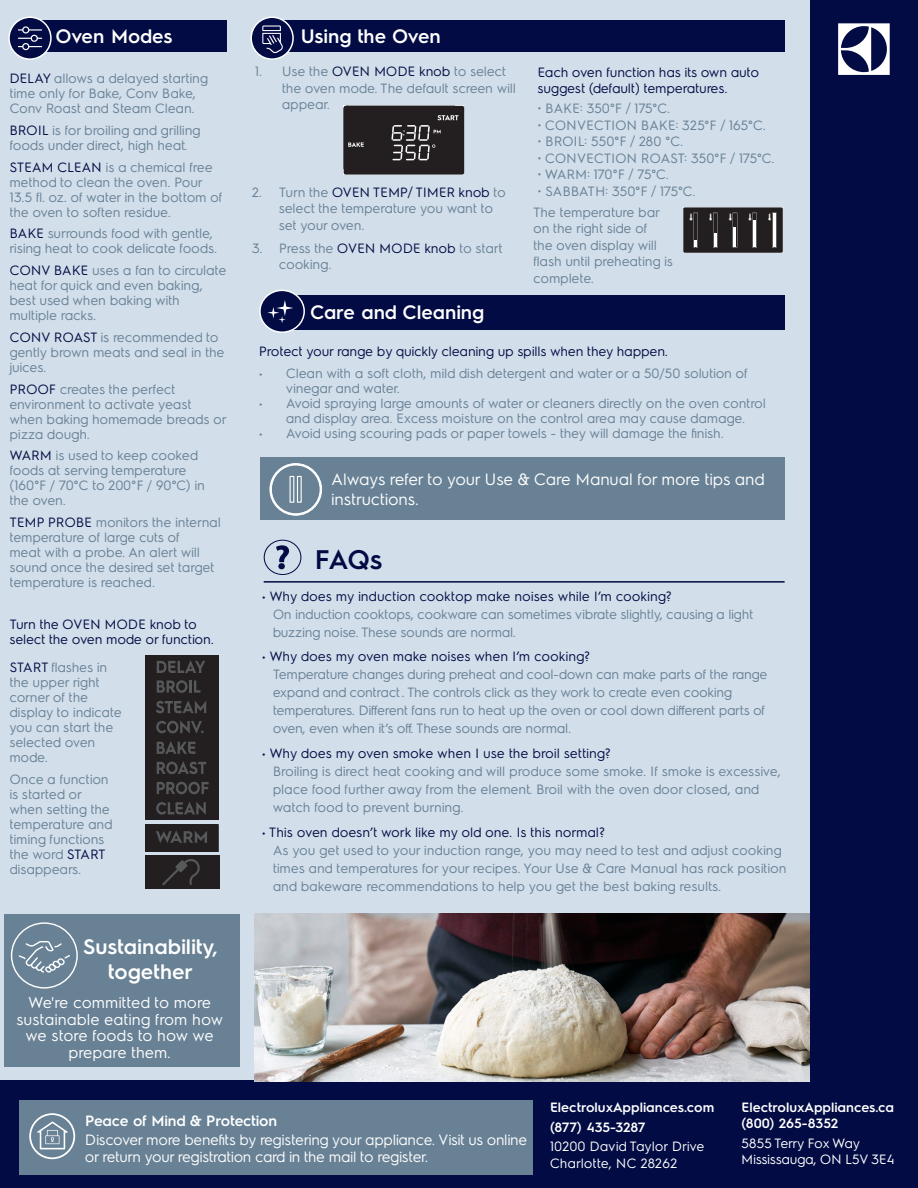
<style>
.page{position:relative;width:918px;height:1188px;background:#fff}
.page>*{position:absolute;margin:0;border:0;box-sizing:border-box;transform-origin:0 0}
.t1{font:600 27px "Electrolux Sans";color:#020b43}
.t2{font:600 21px/25.2px "Electrolux Sans";color:#fff;text-align:center}
.ID_2nd_Level_Sub-Hea{font:600 19.5px "Electrolux Sans";color:#fff}
.ID_Body_Text{font:16.5px/19.5px "Electrolux Sans";letter-spacing:-.01em;color:#fff}
.t3{font:15.75px/16.5px "Electrolux Sans";color:#fff;text-align:center}
.ID_3rd_level_Sub-Hea{font:15px/16.5px "Electrolux Sans";letter-spacing:-.02em;color:#fff}
.ID_3rd_level_Sub-Hea-2{font:600 15px "Electrolux Sans";letter-spacing:-.01em;color:#fff}
.ID_Body_Text-2{font:13.5px/15px "Electrolux Sans";letter-spacing:-.01em;color:#688195}
.ID_Body_Text-3{font:13.5px/16.5px "Electrolux Sans";letter-spacing:-.01em;color:#020b43}
.t4{font:600 13.5px/16.2px "Electrolux Sans";color:#fff}
.t5{font:13.5px/16.2px "Electrolux Sans";color:#fff}
.t6{font:13.5px/16.2px "Electrolux Sans";letter-spacing:-.02em;color:#fff}
.ID_Body_Text-4{font:13.5px "Electrolux Sans";letter-spacing:-.05em;color:#688195}
.s1{color:#020b43}
</style>
<div class="page">
<div style="left:0;top:0;width:905px;height:1186px;background:#d2deea"></div>
<div style="left:810px;top:0;width:108px;height:1188px;background:#020b43"></div>
<div style="left:286px;top:295px;width:499px;height:35px;background:#020b43"></div>
<div style="left:260px;top:290px;width:44px;height:42px;background:#020b43;border-radius:50%"></div>
<div style="left:259px;top:290px;width:46px;height:43px;border:2px solid #fff;border-radius:50%"></div>
<svg style="left:267px;top:300px;width:26px;height:23px"></svg>
<svg style="left:838px;top:23px;width:52px;height:52px"></svg>
<div style="left:0;top:1081px;width:918px;height:107px;background:#020b43"></div>
<div style="left:19px;top:1100px;width:513px;height:74px;background:#688195"></div>
<img style="left:255px;top:914px;width:554px;height:167px">
<div style="left:4px;top:915px;width:236px;height:152px;background:#688195"></div>
<svg style="left:11px;top:922px;width:67px;height:67px"></svg>
<div style="left:29px;top:20px;width:198px;height:31px;background:#020b43"></div>
<div style="left:9px;top:17px;width:42px;height:42px;background:#020b43;border-radius:50%"></div>
<div style="left:8px;top:16px;width:44px;height:44px;border:2px solid #fff;border-radius:50%"></div>
<div style="left:260px;top:457px;width:525px;height:63px;background:#688195"></div>
<svg style="left:269px;top:463px;width:53px;height:53px"></svg>
<div style="left:297px;top:476px;width:5px;height:27px;border:1px solid #fff"></div>
<div style="left:290px;top:476px;width:4px;height:27px;border:1px solid #fff"></div>
<svg style="left:18px;top:26px;width:24px;height:24px"></svg>
<svg style="left:264px;top:540px;width:37px;height:35px"></svg>
<hr style="left:264px;top:581px;width:521px;height:2px;background:#020b43">
<div style="left:272px;top:20px;width:513px;height:31px;background:#020b43"></div>
<svg style="left:251px;top:17px;width:42px;height:42px"></svg>
<div style="left:250px;top:16px;width:44px;height:44px;border:2px solid #fff;border-radius:50%"></div>
<svg style="left:262px;top:26px;width:21px;height:27px"></svg>
<svg style="left:343px;top:106px;width:121px;height:69px;background:#312d2e"></svg>
<svg style="left:683px;top:207px;width:100px;height:46px;background:#3d3a3a"></svg>
<svg style="left:146px;top:656px;width:73px;height:233px;background:#302e2f"></svg>
<svg style="left:29px;top:1113px;width:46px;height:46px"></svg>
<p class="ID_2nd_Level_Sub-Hea" style="left:56px;top:23px;width:119px">Oven Modes</p>
<p class="ID_Body_Text-2" style="left:10px;top:70px;width:201px"><span class="s1">DELAY</span> allows a delayed starting time only for Bake, Conv Bake,<br>Conv Roast and Steam Clean.</p>
<p class="ID_Body_Text-2" style="left:10px;top:122px;width:193px"><span class="s1">BROIL</span> is for broiling and grilling foods under direct, high heat.</p>
<p class="ID_Body_Text-2" style="left:10px;top:159px;width:215px"><span class="s1">STEAM CLEAN</span> is a chemical free method to clean the oven. Pour<br>13.5 fl. oz. of water in the bottom of the oven to soften residue.</p>
<p class="ID_Body_Text-2" style="left:10px;top:225px;width:209px"><span class="s1">BAKE</span> surrounds food with gentle, rising heat to cook delicate foods.</p>
<p class="ID_Body_Text-2" style="left:10px;top:262px;width:219px"><span class="s1">CONV BAKE</span> uses a fan to circulate heat for quick and even baking, best used when baking with multiple racks.</p>
<p class="ID_Body_Text-2" style="left:10px;top:329px;width:217px"><span class="s1">CONV ROAST</span> is recommended to gently brown meats and seal in the juices.</p>
<p class="ID_Body_Text-2" style="left:10px;top:381px;width:219px"><span class="s1">PROOF</span> creates the perfect environment to activate yeast when baking homemade breads or pizza dough.</p>
<p class="ID_Body_Text-2" style="left:10px;top:447px;width:197px"><span class="s1">WARM</span> is used to keep cooked foods at serving temperature (160°F / 70°C to 200°F / 90°C) in the oven.</p>
<p class="ID_Body_Text-2" style="left:10px;top:514px;width:213px"><span class="s1">TEMP PROBE</span> monitors the internal temperature of large cuts of<br>meat with a probe. An alert will sound once the desired set target temperature is reached.</p>
<p class="ID_Body_Text-3" style="left:10px;top:615px;width:206px;line-height:15px">Turn the OVEN MODE knob to select the oven mode or function.</p>
<p class="ID_Body_Text-2" style="left:10px;top:659px;width:114px"><span class="s1">START</span> flashes in the upper right corner of the display to indicate you can start the selected oven mode.</p>
<p class="ID_Body_Text-2" style="left:10px;top:771px;width:105px">Once a function is started or when setting the temperature and timing functions the word <span class="s1">START </span>disappears.</p>
<p class="t2" style="left:83px;top:933px;width:136px">Sustainability, together</p>
<p class="t3" style="left:17px;top:993px;width:208px">We're committed to more sustainable eating from how we store foods to how we prepare them.</p>
<p class="ID_2nd_Level_Sub-Hea" style="left:301px;top:23px;width:142px">Using the Oven</p>
<p class="ID_Body_Text-2" style="left:282px;top:63px;width:236px;line-height:16.5px;text-indent:-27px">1. Use the <span class="s1">OVEN MODE knob</span> to select the oven mode. The default screen will appear.</p>
<p class="ID_Body_Text-2" style="left:279px;top:183px;width:229px;line-height:16.5px;text-indent:-27px">2. Turn the <span class="s1">OVEN TEMP/ TIMER knob</span> to select the temperature you want to set your oven.</p>
<p class="ID_Body_Text-2" style="left:279px;top:239px;width:225px;line-height:16.5px;text-indent:-27px">3. Press the <span class="s1">OVEN MODE knob</span> to start cooking.</p>
<p class="ID_2nd_Level_Sub-Hea" style="left:310px;top:299px;width:176px">Care and Cleaning</p>
<p class="ID_Body_Text-3" style="left:538px;top:63px;width:223px">Each oven function has its own auto suggest (default) temperatures.</p>
<p class="ID_Body_Text-2" style="left:538px;top:100px;width:134px">• BAKE: 350°F / 175°C.</p>
<p class="ID_Body_Text-2" style="left:538px;top:116px;width:230px">• CONVECTION BAKE: 325°F / 165°C.</p>
<p class="ID_Body_Text-2" style="left:538px;top:133px;width:147px">• BROIL: 550°F / 280 °C.</p>
<p class="ID_Body_Text-2" style="left:538px;top:149px;width:239px">• CONVECTION ROAST: 350°F / 175°C.</p>
<p class="ID_Body_Text-4" style="left:538px;top:165px;width:133px">• WARM: 170°F / 75°C.</p>
<p class="ID_Body_Text-2" style="left:538px;top:182px;width:160px">• SABBATH: 350°F / 175°C.</p>
<p class="ID_Body_Text-2" style="left:534px;top:203px;width:141px;line-height:16.5px">The temperature bar on the right side of<br>the oven display will flash until preheating is complete.</p>
<p class="ID_Body_Text-3" style="left:259px;top:343px;width:411px">Protect your range by quickly cleaning up spills when they happen.</p>
<p class="ID_Body_Text-2" style="left:286px;top:365px;width:464px;text-indent:-27px">• Clean with a soft cloth, mild dish detergent and water or a 50/50 solution of vinegar and water.</p>
<p class="ID_Body_Text-2" style="left:259px;top:395px;width:509px;text-align:center">• Avoid spraying large amounts of water or cleaners directly on the oven control and display area. Excess moisture on the control area may cause damage.</p>
<p class="ID_Body_Text-2" style="left:259px;top:425px;width:466px">• Avoid using scouring pads or paper towels - they will damage the finish.</p>
<p class="ID_Body_Text" style="left:332px;top:469px;width:435px">Always refer to your Use &amp; Care Manual for more tips and instructions.</p>
<p class="t1" style="left:315px;top:541px;width:69px">FAQs</p>
<p class="ID_Body_Text-2" style="left:273px;top:586px;width:482px;line-height:18px;text-indent:-11px"><span class="s1">• Why does my induction cooktop make noises while I’m cooking?<br></span>On induction cooktops, cookware can sometimes vibrate slightly, causing a light buzzing noise. These sounds are normal.</p>
<p class="ID_Body_Text-2" style="left:273px;top:647px;width:496px;line-height:18px;text-indent:-11px"><span class="s1">• Why does my oven make noises when I’m cooking?<br></span>Temperature changes during preheat and cool-down can make parts of the range expand and contract. The controls click as they work to create even cooking temperatures. Different fans run to heat up the oven or cool down different parts of oven, even when it’s off. These sounds are normal.</p>
<p class="ID_Body_Text-2" style="left:273px;top:744px;width:510px;line-height:18px;text-indent:-11px"><span class="s1">• Why does my oven smoke when I use the broil setting?<br></span>Broiling is direct heat cooking and will produce some smoke. If smoke is excessive, place food further away from the element. Broil with the oven door closed, and watch food to prevent burning.</p>
<p class="ID_Body_Text-2" style="left:273px;top:822px;width:515px;line-height:18px;text-indent:-11px"><span class="s1">• This oven doesn’t work like my old one. Is this normal?<br></span>As you get used to your induction range, you may need to test and adjust cooking times and temperatures for your recipes. Your Use &amp; Care Manual has rack position and bakeware recommendations to help you get the best baking results.</p>
<p class="ID_3rd_level_Sub-Hea-2" style="left:85px;top:1111px;width:193px">Peace of Mind &amp; Protection</p>
<p class="ID_3rd_level_Sub-Hea" style="left:85px;top:1131px;width:444px">Discover more benefits by registering your appliance. Visit us online or return your registration card in the mail to register.</p>
<p class="t4" style="left:550px;top:1098px;width:166px">ElectroluxAppliances.com</p>
<p class="t4" style="left:550px;top:1118px;width:97px">(877) 435-3287</p>
<p class="t5" style="left:550px;top:1138px;width:156px">10200 David Taylor Drive<br>Charlotte, NC 28262</p>
<p class="t4" style="left:742px;top:1098px;width:154px">ElectroluxAppliances.ca (800) 265-8352</p>
<p class="t6" style="left:742px;top:1134px;width:155px">5855 Terry Fox Way<br>Mississauga, ON L5V 3E4</p>
</div>
